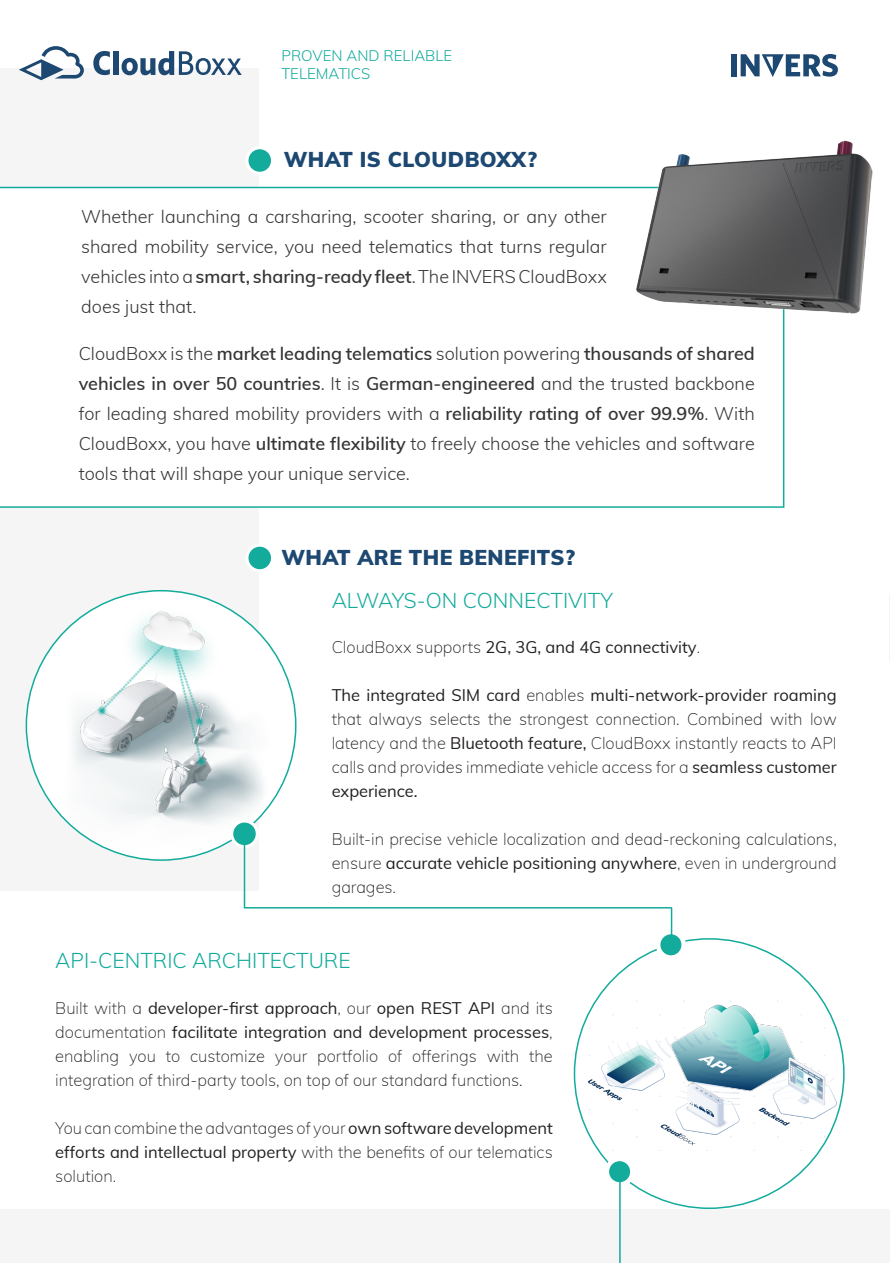
<style>
.page{position:relative;width:893px;height:1263px;background:#fff}
.page>*{position:absolute;margin:0;border:0;box-sizing:border-box;transform-origin:0 0}
.t1{font:300 21px "Muli";color:#12ab9c}
.t2{font:900 21px "Muli";letter-spacing:.02em;color:#1d4872}
.t3{font:300 18px/30px "Muli";color:#363536;text-align:justify}
.t4{font:200 16.5px/24px "Muli";color:#231f20;text-align:justify}
.t5{font:16.5px "Muli";color:#231f20}
.t6{font:300 15px/18px "Muli";color:#12ab9c}
.s1{font-weight:600}
.s2{font-weight:200}
.s3{font-weight:400}
</style>
<div class="page">
<div style="left:0;top:474px;width:259px;height:417px;background:#f5f5f5"></div>
<div style="left:0;top:1209px;width:893px;height:54px;background:#f5f5f5"></div>
<div style="left:0;top:69px;width:259px;height:129px;background:#f5f5f5"></div>
<hr style="left:244px;top:907px;width:427px;height:1px;background:#12ab9c">
<svg style="left:0;top:187px;width:784px;height:321px"></svg>
<img style="left:26px;top:591px;width:270px;height:256px">
<img style="left:574px;top:990px;width:270px;height:167px">
<div style="left:232px;top:821px;width:25px;height:25px;background:#12ab9c;border-radius:50%"></div>
<div style="left:230px;top:819px;width:29px;height:29px;border:3px solid #fff;border-radius:50%"></div>
<svg style="left:658px;top:932px;width:26px;height:25px"></svg>
<div style="left:656px;top:930px;width:30px;height:30px;border:4px solid #fff;border-radius:50%"></div>
<hr style="left:244px;top:834px;width:1px;height:73px;background:#12ab9c">
<hr style="left:671px;top:907px;width:1px;height:40px;background:#12ab9c">
<div style="left:247px;top:148px;width:25px;height:25px;background:#12ab9c;border-radius:50%"></div>
<div style="left:245px;top:146px;width:29px;height:29px;border:3px solid #fff;border-radius:50%"></div>
<div style="left:247px;top:545px;width:25px;height:26px;background:#12ab9c;border-radius:50%"></div>
<div style="left:245px;top:544px;width:29px;height:28px;border:3px solid #fff;border-radius:50%"></div>
<div style="left:731px;top:54px;width:5px;height:22px;background:#1d4872"></div>
<svg style="left:741px;top:54px;width:97px;height:23px"></svg>
<div style="left:113px;top:51px;width:6px;height:24px;background:#1d4872"></div>
<svg style="left:122px;top:51px;width:120px;height:24px"></svg>
<svg style="left:93px;top:51px;width:17px;height:24px"></svg>
<svg style="left:19px;top:46px;width:65px;height:34px"></svg>
<svg style="left:607px;top:1159px;width:25px;height:25px"></svg>
<div style="left:605px;top:1157px;width:30px;height:30px;border:4px solid #fff;border-radius:50%"></div>
<hr style="left:619px;top:1170px;width:2px;height:93px;background:#12ab9c">
<img style="left:632px;top:140px;width:241px;height:178px">
<p class="t6" style="left:281px;top:46px;width:172px">PROVEN AND RELIABLE<br>TELEMATICS</p>
<p class="t2" style="left:284px;top:144px;width:255px">WHAT IS CLOUDBOXX?</p>
<p class="t3" style="left:81px;top:201px;width:527px">Whether launching a carsharing, scooter sharing, or any other shared mobility service, you need telematics that turns regular vehicles into a <span class="s1">smart, sharing-ready fleet</span>. The INVERS CloudBoxx does just that.</p>
<p class="t3" style="left:79px;top:338px;width:678px">CloudBoxx is the <span class="s1">market leading telematics</span> solution powering <span class="s1">thousands of shared vehicles in over 50 countries</span>. It is <span class="s1">German-engineered</span> and the trusted backbone for leading shared mobility providers with a <span class="s1">reliability rating of over 99.9%</span>. With CloudBoxx, you have <span class="s1">ultimate flexibility</span> to freely choose the vehicles and software tools that will shape your unique service.</p>
<p class="t2" style="left:281px;top:542px;width:295px">WHAT ARE THE BENEFITS?</p>
<p class="t1" style="left:332px;top:585px;width:283px">ALWAYS-ON CONNECTIVITY</p>
<p class="t5" style="left:332px;top:635px;width:370px"><span class="s2">CloudBoxx supports</span> 2G, 3G, and 4G connectivity<span class="s2">.</span></p>
<p class="t4" style="left:332px;top:683px;width:507px"><span class="s3">The integrated SIM card</span> enables <span class="s3">multi-network-provider roaming </span>that always selects the strongest connection. Combined with low latency and the <span class="s3">Bluetooth feature,</span> CloudBoxx instantly reacts to API calls and provides immediate vehicle access for a <span class="s3">seamless customer experience.</span></p>
<p class="t4" style="left:332px;top:827px;width:507px">Built-in precise vehicle localization and dead-reckoning calculations, ensure <span class="s3">accurate vehicle positioning anywhere</span>, even in underground garages.</p>
<p class="t1" style="left:55px;top:946px;width:297px">API-CENTRIC ARCHITECTURE</p>
<p class="t4" style="left:55px;top:995px;width:499px">Built with a <span class="s3">developer-first approach</span>, our <span class="s3">open REST API</span> and its documentation <span class="s3">facilitate integration and development processes</span>, enabling you to customize your portfolio of offerings with the integration of third-party tools, on top of our standard functions.</p>
<p class="t4" style="left:55px;top:1115px;width:499px">You can combine the advantages of your <span class="s3">own software development efforts and intellectual property</span> with the benefits of our telematics solution.</p>
</div>
